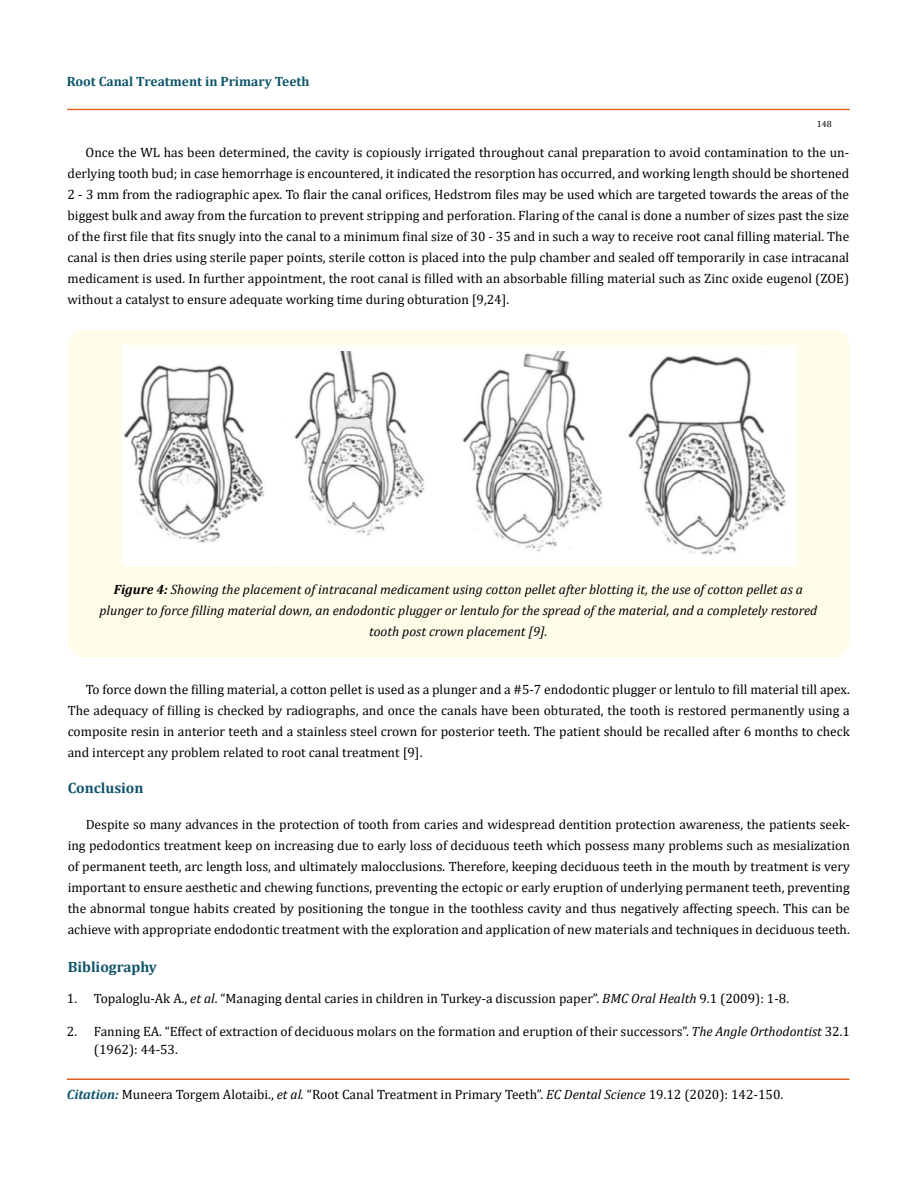
<style>
.page{position:relative;width:917px;height:1190px;background:#fff}
.page>*{position:absolute;margin:0;border:0;box-sizing:border-box;transform-origin:0 0}
.t1{font:700 15px "Cambria";color:#0e546a}
.t2{font:13.5px/21px "Cambria";color:#000;text-align:justify}
.t3{font:italic 13.5px/21px "Cambria";color:#000;text-align:center}
.t4{font:700 13.5px "Cambria";color:#0e546a}
.t5{font:9px "Cambria";color:#000}
.s1{font-weight:700}
.s2{font-style:italic}
.s3{font-weight:700;font-style:italic;color:#0e546a}
</style>
<div class="page">
<div style="left:67px;top:109px;width:782px;height:1px;border:1px solid #e05d1a"></div>
<hr style="left:67px;top:1079px;width:782px;height:1px;background:#e05d1a">
<div style="left:68px;top:329px;width:781px;height:329px;background:#fffde9;border-radius:18px"></div>
<img style="left:123px;top:346px;width:673px;height:220px">
<p class="t4" style="left:67px;top:72px;width:244px">Root Canal Treatment in Primary Teeth</p>
<p class="t5" style="left:816px;top:118px;width:16px">148</p>
<p class="t2" style="left:68px;top:142px;width:783px;text-indent:18px">Once the WL has been determined, the cavity is copiously irrigated throughout canal preparation to avoid contamination to the un&shy;derlying tooth bud; in case hemorrhage is encountered, it indicated the resorption has occurred, and working length should be shortened 2 - 3 mm from the radiographic apex. To flair the canal orifices, Hedstrom files may be used which are targeted towards the areas of the biggest bulk and away from the furcation to prevent stripping and perforation. Flaring of the canal is done a number of sizes past the size of the first file that fits snugly into the canal to a minimum final size of 30 - 35 and in such a way to receive root canal filling material. The canal is then dries using sterile paper points, sterile cotton is placed into the pulp chamber and sealed off temporarily in case intracanal medicament is used. In further appointment, the root canal is filled with an absorbable filling material such as Zinc oxide eugenol (ZOE) without a catalyst to ensure adequate working time during obturation [9,24].</p>
<p class="t3" style="left:99px;top:578px;width:719px"><span class="s1">Figure 4:</span> Showing the placement of intracanal medicament using cotton pellet after blotting it, the use of cotton pellet as a plunger to force filling material down, an endodontic plugger or lentulo for the spread of the material, and a completely restored tooth post crown placement [9].</p>
<p class="t2" style="left:68px;top:678px;width:783px;text-indent:18px">To force down the filling material, a cotton pellet is used as a plunger and a #5-7 endodontic plugger or lentulo to fill material till apex.<br>The adequacy of filling is checked by radiographs, and once the canals have been obturated, the tooth is restored permanently using a composite resin in anterior teeth and a stainless steel crown for posterior teeth. The patient should be recalled after 6 months to check and intercept any problem related to root canal treatment [9].</p>
<p class="t1" style="left:68px;top:777px;width:77px">Conclusion</p>
<p class="t2" style="left:68px;top:813px;width:783px;text-indent:18px">Despite so many advances in the protection of tooth from caries and widespread dentition protection awareness, the patients seek&shy;ing pedodontics treatment keep on increasing due to early loss of deciduous teeth which possess many problems such as mesialization of permanent teeth, arc length loss, and ultimately malocclusions. Therefore, keeping deciduous teeth in the mouth by treatment is very important to ensure aesthetic and chewing functions, preventing the ectopic or early eruption of underlying permanent teeth, preventing the abnormal tongue habits created by positioning the tongue in the toothless cavity and thus negatively affecting speech. This can be achieve with appropriate endodontic treatment with the exploration and application of new materials and techniques in deciduous teeth.</p>
<p class="t1" style="left:68px;top:956px;width:91px">Bibliography</p>
<p class="t2" style="left:67px;top:987px;width:723px">1. Topaloglu-Ak A., <span class="s2">et al</span>. “Managing dental caries in children in Turkey-a discussion paper”. <span class="s2">BMC Oral Health</span> 9.1 (2009): 1-8.</p>
<p class="t2" style="left:94px;top:1021px;width:757px;line-height:18px;text-indent:-27px">2. Fanning EA. “Effect of extraction of deciduous molars on the formation and eruption of their successors”. <span class="s2">The Angle Orthodontist</span> 32.1 (1962): 44-53.</p>
<p class="t2" style="left:67px;top:1084px;width:718px"><span class="s3">Citation:</span> Muneera Torgem Alotaibi., <span class="s2">et al.</span> “Root Canal Treatment in Primary Teeth”. <span class="s2">EC Dental Science</span> 19.12 (2020): 142-150.</p>
</div>
